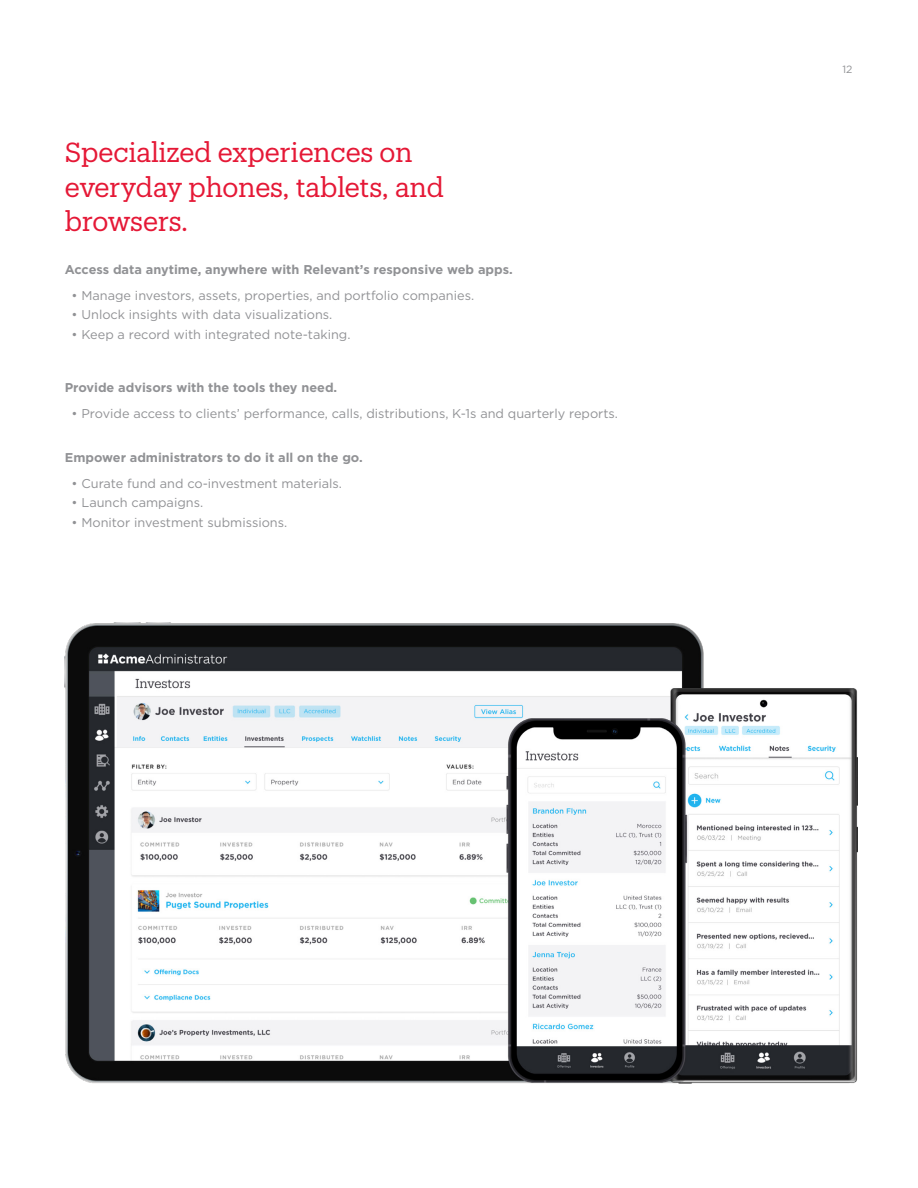
<style>
.page{position:relative;width:918px;height:1188px;background:#fff}
.page>*{position:absolute;margin:0;border:0;box-sizing:border-box;transform-origin:0 0}
.t1{font:27px/34.5px "Produkt";letter-spacing:-.005em;color:#e51836}
.t2{font:12.75px "Gotham";color:#919295}
.t3{font:700 12.75px "Gotham";color:#919295}
.t4{font:10.5px "Gotham";color:#919295}
</style>
<div class="page">
<img style="left:65px;top:622px;width:792px;height:462px">
<p class="t1" style="left:65px;top:134px;width:381px">Specialized experiences on everyday phones, tablets, and browsers.</p>
<p class="t3" style="left:65px;top:261px;width:450px">Access data anytime, anywhere with Relevant’s responsive web apps.</p>
<p class="t2" style="left:72px;top:287px;width:404px">• Manage investors, assets, properties, and portfolio companies.</p>
<p class="t2" style="left:72px;top:307px;width:262px">• Unlock insights with data visualizations.</p>
<p class="t2" style="left:72px;top:326px;width:280px">• Keep a record with integrated note-taking.</p>
<p class="t3" style="left:65px;top:379px;width:274px">Provide advisors with the tools they need.</p>
<p class="t2" style="left:72px;top:406px;width:548px">• Provide access to clients’ performance, calls, distributions, K-1s and quarterly reports.</p>
<p class="t3" style="left:65px;top:449px;width:300px">Empower administrators to do it all on the go.</p>
<p class="t2" style="left:72px;top:475px;width:272px">• Curate fund and co-investment materials.</p>
<p class="t2" style="left:72px;top:495px;width:133px">• Launch campaigns.</p>
<p class="t2" style="left:72px;top:514px;width:217px">• Monitor investment submissions.</p>
<p class="t4" style="left:843px;top:63px;width:12px">12</p>
</div>
